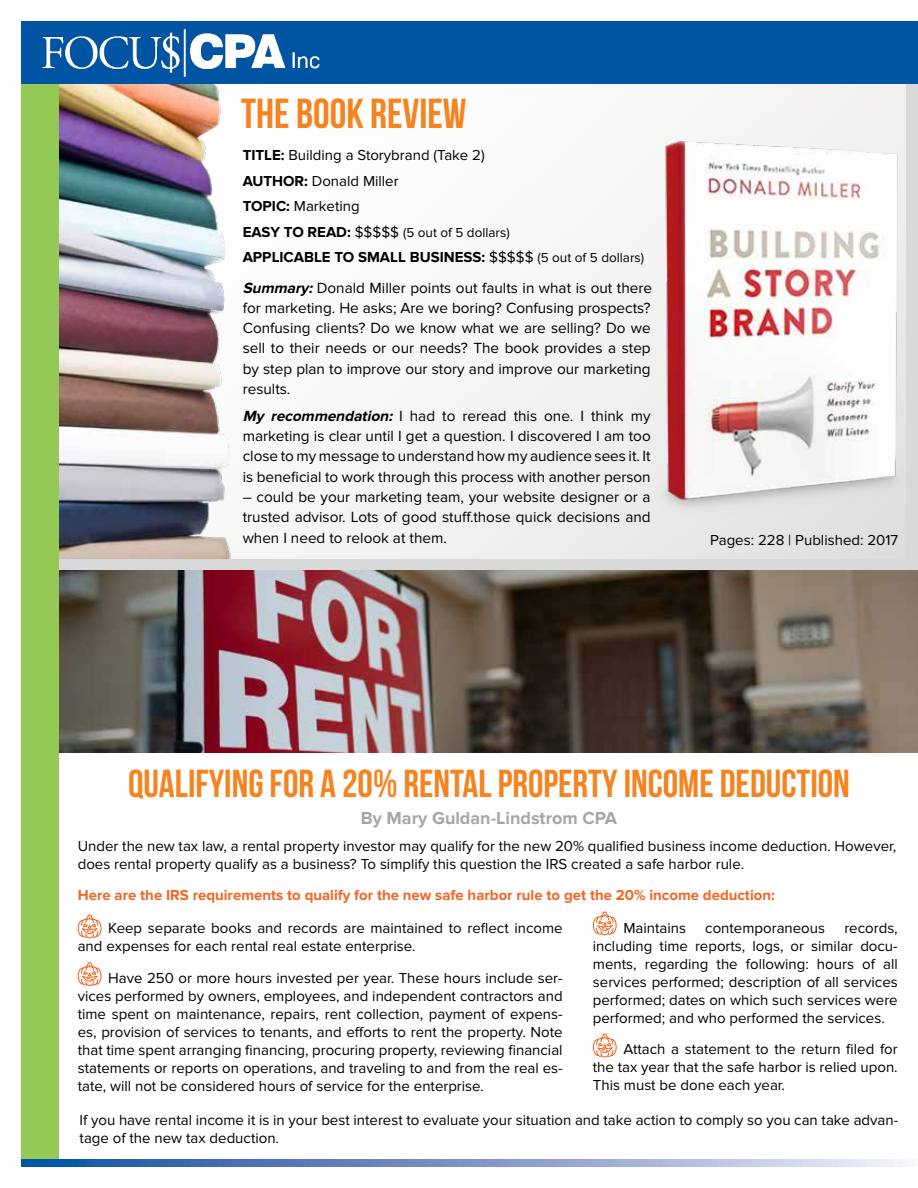
<style>
.page{position:relative;width:918px;height:1188px;background:#fff}
.page>*{position:absolute;margin:0;border:0;box-sizing:border-box;transform-origin:0 0}
.t1{font:42px "Bebas Neue";color:#f58320}
.t2{font:39px "Bebas Neue";color:#f58320}
.t3{font:700 18px "Proxima Nova";color:#a6a6a6}
.t4{font:15.3px/20.2px "Proxima Nova";color:#000;text-align:justify}
.t5{font:15px/18px "Proxima Nova";color:#000}
.t6{font:700 15px "Proxima Nova";color:#f26522}
.t7{font:700 15px "Proxima Nova";color:#000}
.t8{font:13.5px "Proxima Nova";color:#000}
.s1{font-weight:700}
.s2{font-weight:700;font-size:15px}
.s3{font-size:15px}
.s4{font-weight:400}
.s5{font-weight:400;font-size:13.5px}
.s6{font-weight:700;font-style:italic}
</style>
<div class="page">
<div style="left:59px;top:84px;width:859px;height:484px;background:linear-gradient(to bottom,#fdfdfd,#efeeed)"></div>
<img style="left:59px;top:84px;width:243px;height:475px">
<div style="left:54px;top:559px;width:864px;height:12px;background:#d9d9d9"></div>
<div style="left:907px;top:84px;width:11px;height:487px;background:#d9d9d9"></div>
<div style="left:22px;top:22px;width:896px;height:62px;background:#0054a4"></div>
<img style="left:42px;top:29px;width:278px;height:47px">
<div style="left:22px;top:84px;width:37px;height:1075px;background:#93c954"></div>
<img style="left:59px;top:571px;width:859px;height:181px">
<img style="left:646px;top:114px;width:261px;height:404px">
<svg style="left:78px;top:915px;width:24px;height:23px"></svg>
<svg style="left:78px;top:962px;width:24px;height:24px"></svg>
<svg style="left:593px;top:912px;width:24px;height:23px"></svg>
<svg style="left:593px;top:1034px;width:24px;height:24px"></svg>
<svg style="left:22px;top:1159px;width:879px;height:7px;background:#7c97ca"></svg>
<h1 class="t1" style="left:241px;top:91px;width:227px">THE BOOK REVIEW</h1>
<p class="t5" style="left:243px;top:143px;width:244px;line-height:25.5px"><span class="s1">TITLE:</span> Building a Storybrand (Take 2)<br><span class="s1">AUTHOR:</span> Donald Miller<br><span class="s1">TOPIC:</span> Marketing</p>
<p class="t8" style="left:243px;top:225px;width:268px"><span class="s2">EASY TO READ:</span> <span class="s3">$$$$$</span> (5 out of 5 dollars)</p>
<p class="t7" style="left:243px;top:249px;width:403px">APPLICABLE TO SMALL BUSINESS: <span class="s4">$$$$$</span> <span class="s5">(5 out of 5 dollars)</span></p>
<p class="t4" style="left:243px;top:278px;width:411px"><span class="s6">Summary:</span>Donald Miller points out faults in what is out there for marketing. He asks; Are we boring? Confusing prospects?<br>Confusing clients? Do we know what we are selling? Do we sell to their needs or our needs? The book provides a step by step plan to improve our story and improve our marketing results.</p>
<p class="t4" style="left:243px;top:406px;width:410px"><span class="s6">My recommendation:</span> I had to reread this one. I think my marketing is clear until I get a question. I discovered I am too close to my message to understand how my audience sees it. It is beneficial to work through this process with another person</p>
<p class="t4" style="left:243px;top:487px;width:410px">– could be your marketing team, your website designer or a trusted advisor. Lots of good stuff.those quick decisions and when I need to relook at them.</p>
<p class="t5" style="left:710px;top:531px;width:189px">Pages: 228 | Published: 2017</p>
<h2 class="t2" style="left:128px;top:762px;width:723px">QUALIFYING FOR A 20% RENTAL PROPERTY INCOME DEDUCTION</h2>
<p class="t3" style="left:361px;top:807px;width:258px">By Mary Guldan-Lindstrom CPA</p>
<p class="t5" style="left:78px;top:837px;width:820px">Under the new tax law, a rental property investor may qualify for the new 20% qualified business income deduction. However, does rental property qualify as a business? To simplify this question the IRS created a safe harbor rule.</p>
<p class="t6" style="left:78px;top:887px;width:699px">Here are the IRS requirements to qualify for the new safe harbor rule to get the 20% income deduction:</p>
<p class="t5" style="left:78px;top:920px;width:486px;text-indent:31px">Keep separate books and records are maintained to reflect income and expenses for each rental real estate enterprise.</p>
<p class="t5" style="left:78px;top:969px;width:486px;text-align:justify;text-indent:31px">Have 250 or more hours invested per year. These hours include ser&shy;vices performed by owners, employees, and independent contractors and time spent on maintenance, repairs, rent collection, payment of expens&shy;es, provision of services to tenants, and efforts to rent the property. Note that time spent arranging financing, procuring property, reviewing financial statements or reports on operations, and traveling to and from the real es&shy;tate, will not be considered hours of service for the enterprise.</p>
<p class="t5" style="left:593px;top:919px;width:306px;text-align:justify;text-indent:251px">records, including time reports, logs, or similar docu&shy;ments, regarding the following: hours of all services performed; description of all services performed; dates on which such services were performed; and who performed the services.</p>
<p class="t5" style="left:593px;top:1040px;width:306px;text-align:justify;text-indent:31px">Attach a statement to the return filed for the tax year that the safe harbor is relied upon.<br>This must be done each year.</p>
<p class="t5" style="left:623px;top:919px;width:64px">Maintains</p>
<p class="t5" style="left:705px;top:919px;width:121px">contemporaneous</p>
<p class="t5" style="left:80px;top:1111px;width:820px">If you have rental income it is in your best interest to evaluate your situation and take action to comply so you can take advan&shy;tage of the new tax deduction.</p>
</div>
